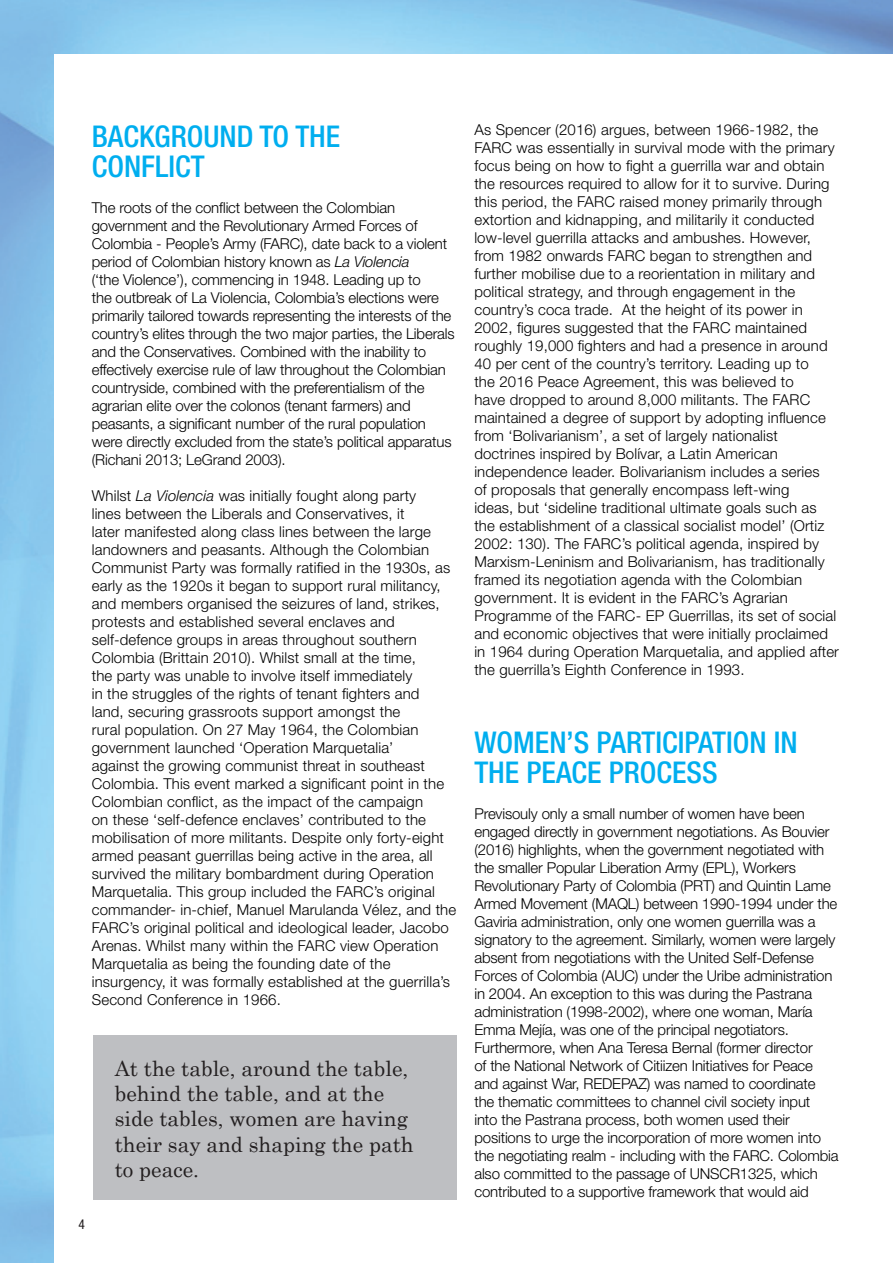
<style>
.page{position:relative;width:893px;height:1263px;background:#fff}
.page>*{position:absolute;margin:0;border:0;box-sizing:border-box;transform-origin:0 0}
.t1{font:500 condensed 30px/30px "Helvetica Neue";color:#00aeef}
.t2{font:21px/25.2px "Century Schoolbook";color:#231f20}
.t3{font:300 15px/18px "Helvetica Neue";letter-spacing:.01em;color:#000}
.t4{font:300 15px/18px "Helvetica Neue";letter-spacing:-.01em;color:#000}
.t5{font:condensed 13.5px "Helvetica Neue";color:#231f20}
.s1{font-style:italic}
</style>
<div class="page">
<img style="left:0;top:0;width:893px;height:1263px">
<div style="left:54px;top:54px;width:839px;height:1209px;background:#fff"></div>
<div style="left:93px;top:1035px;width:363px;height:165px;background:#bebfc2"></div>
<h1 class="t1" style="left:92px;top:121px;width:250px">BACKGROUND TO THE<br>CONFLICT</h1>
<p class="t4" style="left:92px;top:198px;width:364px">The roots of the conflict between the Colombian government and the Revolutionary Armed Forces of Colombia - People’s Army (FARC), date back to a violent period of Colombian history known as <span class="s1">La Violencia<br></span>(‘the Violence’), commencing in 1948. Leading up to<br>the outbreak of La Violencia, Colombia’s elections were primarily tailored towards representing the interests of the country’s elites through the two major parties, the Liberals and the Conservatives. Combined with the inability to effectively exercise rule of law throughout the Colombian countryside, combined with the preferentialism of the agrarian elite over the colonos (tenant farmers) and peasants, a significant number of the rural population were directly excluded from the state’s political apparatus (Richani 2013; LeGrand 2003).</p>
<p class="t3" style="left:92px;top:486px;width:366px">Whilst <span class="s1">La Violencia</span> was initially fought along party<br>lines between the Liberals and Conservatives, it<br>later manifested along class lines between the large landowners and peasants. Although the Colombian Communist Party was formally ratified in the 1930s, as early as the 1920s it began to support rural militancy, and members organised the seizures of land, strikes, protests and established several enclaves and self-defence groups in areas throughout southern Colombia (Brittain 2010). Whilst small at the time,<br>the party was unable to involve itself immediately<br>in the struggles of the rights of tenant fighters and<br>land, securing grassroots support amongst the<br>rural population. On 27 May 1964, the Colombian government launched ‘Operation Marquetalia’<br>against the growing communist threat in southeast Colombia. This event marked a significant point in the Colombian conflict, as the impact of the campaign<br>on these ‘self-defence enclaves’ contributed to the mobilisation of more militants. Despite only forty-eight armed peasant guerrillas being active in the area, all survived the military bombardment during Operation Marquetalia. This group included the FARC’s original commander- in-chief, Manuel Marulanda Vélez, and the FARC’s original political and ideological leader, Jacobo Arenas. Whilst many within the FARC view Operation Marquetalia as being the founding date of the insurgency, it was formally established at the guerrilla’s Second Conference in 1966.</p>
<p class="t5" style="left:79px;top:1216px;width:8px">4</p>
<h2 class="t2" style="left:115px;top:1055px;width:301px">At the table, around the table, behind the table, and at the side tables, women are having their say and shaping the path to peace.</h2>
<p class="t3" style="left:474px;top:121px;width:366px">As Spencer (2016) argues, between 1966-1982, the FARC was essentially in survival mode with the primary focus being on how to fight a guerrilla war and obtain the resources required to allow for it to survive. During this period, the FARC raised money primarily through extortion and kidnapping, and militarily it conducted low-level guerrilla attacks and ambushes. However, from 1982 onwards FARC began to strengthen and further mobilise due to a reorientation in military and political strategy, and through engagement in the country’s coca trade. At the height of its power in 2002, figures suggested that the FARC maintained roughly 19,000 fighters and had a presence in around 40 per cent of the country’s territory. Leading up to<br>the 2016 Peace Agreement, this was believed to<br>have dropped to around 8,000 militants. The FARC maintained a degree of support by adopting influence from ‘Bolivarianism’, a set of largely nationalist doctrines inspired by Bolívar, a Latin American independence leader. Bolivarianism includes a series<br>of proposals that generally encompass left-wing<br>ideas, but ‘sideline traditional ultimate goals such as the establishment of a classical socialist model’ (Ortiz 2002: 130). The FARC’s political agenda, inspired by Marxism-Leninism and Bolivarianism, has traditionally framed its negotiation agenda with the Colombian government. It is evident in the FARC’s Agrarian Programme of the FARC- EP Guerrillas, its set of social and economic objectives that were initially proclaimed in 1964 during Operation Marquetalia, and applied after the guerrilla’s Eighth Conference in 1993.</p>
<h1 class="t1" style="left:474px;top:727px;width:325px">WOMEN’S PARTICIPATION IN<br>THE PEACE PROCESS</h1>
<p class="t4" style="left:474px;top:805px;width:366px">Previsouly only a small number of women have been engaged directly in government negotiations. As Bouvier (2016) highlights, when the government negotiated with the smaller Popular Liberation Army (EPL), Workers Revolutionary Party of Colombia (PRT) and Quintin Lame Armed Movement (MAQL) between 1990-1994 under the Gaviria administration, only one women guerrilla was a signatory to the agreement. Similarly, women were largely absent from negotiations with the United Self-Defense Forces of Colombia (AUC) under the Uribe administration in 2004. An exception to this was during the Pastrana administration (1998-2002), where one woman, María Emma Mejía, was one of the principal negotiators.<br>Furthermore, when Ana Teresa Bernal (former director<br>of the National Network of Citiizen Initiatives for Peace and against War, REDEPAZ) was named to coordinate the thematic committees to channel civil society input<br>into the Pastrana process, both women used their positions to urge the incorporation of more women into the negotiating realm - including with the FARC. Colombia also committed to the passage of UNSCR1325, which contributed to a supportive framework that would aid</p>
</div>
